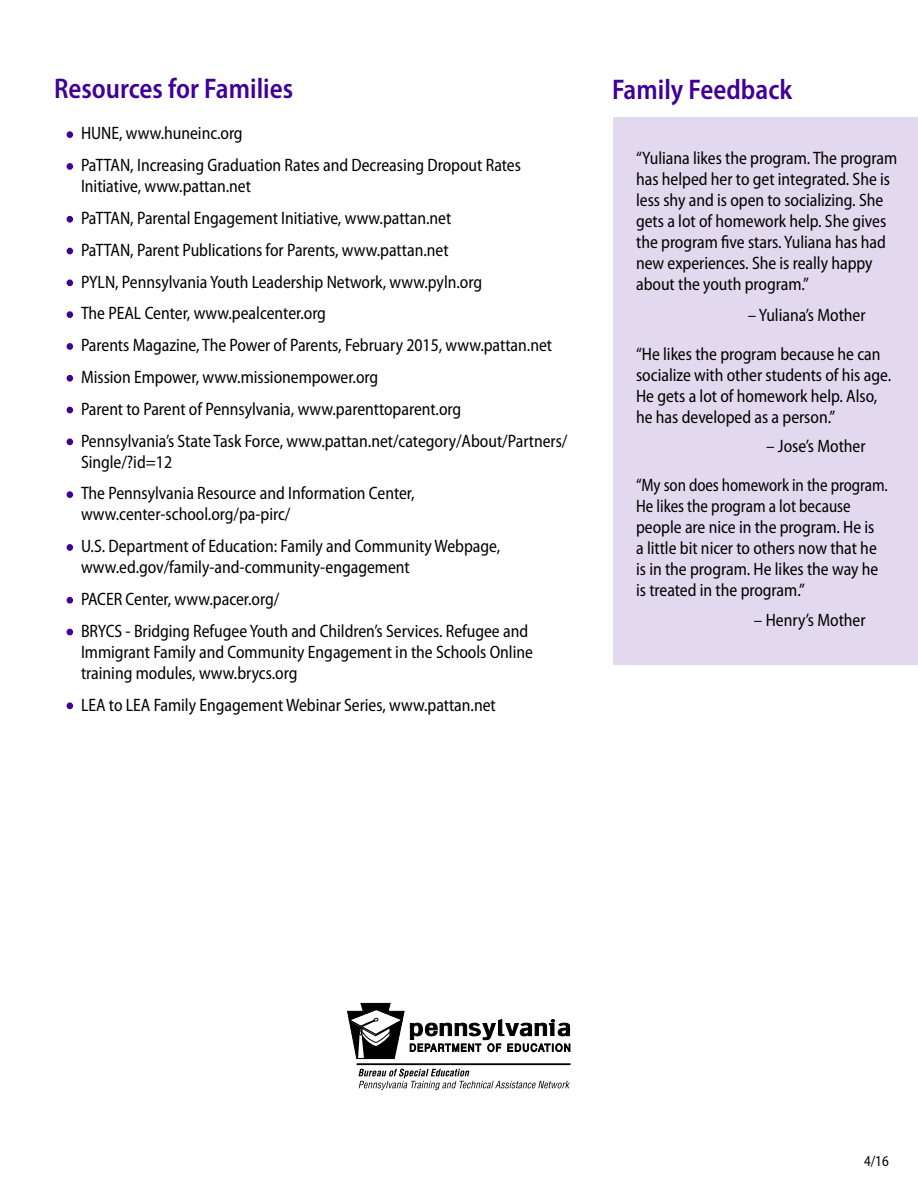
<style>
.page{position:relative;width:918px;height:1188px;background:#fff}
.page>*{position:absolute;margin:0;border:0;box-sizing:border-box;transform-origin:0 0}
.t1{font:600 semi-condensed 28.5px "Myriad Pro";color:#400097;scale:.95 1}
.Bullet_-_Level_1_-_P{font:semi-condensed 18px/21px "Myriad Pro";color:#000;scale:.95 1}
.Text_-_Level_1{font:semi-condensed 18px/21px "Myriad Pro";color:#000;scale:.95 1}
.Text_-_Level_1-2{font:semi-condensed 18px/21px "Myriad Pro";color:#000;scale:.91 1}
.Bullet_-_Level_1_-_P-2{font:semi-condensed 15px "Myriad Pro";color:#000;scale:.95 1}
.s1{color:#400097}
</style>
<div class="page">
<div style="left:67px;top:131px;width:6px;height:7px;border:3px solid #400097;border-radius:50%"></div>
<div style="left:67px;top:163px;width:6px;height:7px;border:3px solid #400097;border-radius:50%"></div>
<div style="left:67px;top:216px;width:6px;height:7px;border:3px solid #400097;border-radius:50%"></div>
<svg style="left:67px;top:248px;width:6px;height:6px"></svg>
<div style="left:67px;top:279px;width:6px;height:7px;border:3px solid #400097;border-radius:50%"></div>
<div style="left:67px;top:311px;width:6px;height:7px;border:3px solid #400097;border-radius:50%"></div>
<div style="left:67px;top:343px;width:6px;height:7px;border:3px solid #400097;border-radius:50%"></div>
<div style="left:67px;top:375px;width:6px;height:7px;border:3px solid #400097;border-radius:50%"></div>
<svg style="left:67px;top:407px;width:6px;height:6px"></svg>
<div style="left:67px;top:438px;width:6px;height:7px;border:3px solid #400097;border-radius:50%"></div>
<div style="left:67px;top:491px;width:6px;height:7px;border:3px solid #400097;border-radius:50%"></div>
<div style="left:67px;top:544px;width:6px;height:7px;border:3px solid #400097;border-radius:50%"></div>
<div style="left:67px;top:597px;width:6px;height:7px;border:3px solid #400097;border-radius:50%"></div>
<svg style="left:67px;top:629px;width:6px;height:6px"></svg>
<div style="left:67px;top:702px;width:6px;height:7px;border:3px solid #400097;border-radius:50%"></div>
<div style="left:613px;top:117px;width:305px;height:547px;background:#e2d9ef"></div>
<svg style="left:347px;top:1003px;width:57px;height:56px"></svg>
<svg style="left:410px;top:1019px;width:160px;height:33px"></svg>
<hr style="left:357px;top:1063px;width:214px;height:2px;background:#000">
<svg style="left:359px;top:1069px;width:211px;height:21px"></svg>
<p class="t1" style="left:54px;top:73px;width:253px">Resources for Families</p>
<p class="Bullet_-_Level_1_-_P" style="left:68px;top:123px;width:186px"><span class="s1">•</span> HUNE, www.huneinc.org</p>
<p class="Bullet_-_Level_1_-_P" style="left:81px;top:155px;width:465px;text-indent:-14px"><span class="s1">•</span> PaTTAN, Increasing Graduation Rates and Decreasing Dropout Rates<br>Initiative, www.pattan.net</p>
<p class="Bullet_-_Level_1_-_P" style="left:68px;top:208px;width:406px"><span class="s1">•</span> PaTTAN, Parental Engagement Initiative, www.pattan.net</p>
<p class="Bullet_-_Level_1_-_P" style="left:68px;top:240px;width:403px"><span class="s1">•</span> PaTTAN, Parent Publications for Parents, www.pattan.net</p>
<p class="Bullet_-_Level_1_-_P" style="left:68px;top:271px;width:438px"><span class="s1">•</span> PYLN, Pennsylvania Youth Leadership Network, www.pyln.org</p>
<p class="Bullet_-_Level_1_-_P" style="left:68px;top:303px;width:274px"><span class="s1">•</span> The PEAL Center, www.pealcenter.org</p>
<p class="Bullet_-_Level_1_-_P" style="left:68px;top:335px;width:512px"><span class="s1">•</span> Parents Magazine, The Power of Parents, February 2015, www.pattan.net</p>
<p class="Bullet_-_Level_1_-_P" style="left:68px;top:367px;width:329px"><span class="s1">•</span> Mission Empower, www.missionempower.org</p>
<p class="Bullet_-_Level_1_-_P" style="left:68px;top:399px;width:416px"><span class="s1">•</span> Parent to Parent of Pennsylvania, www.parenttoparent.org</p>
<p class="Bullet_-_Level_1_-_P" style="left:81px;top:430px;width:514px;text-indent:-14px"><span class="s1">•</span> Pennsylvania’s State Task Force, www.pattan.net/category/About/Partners/<br>Single/?id=12</p>
<p class="Bullet_-_Level_1_-_P" style="left:81px;top:483px;width:353px;text-indent:-14px"><span class="s1">•</span> The Pennsylvania Resource and Information Center, www.center-school.org/pa-pirc/</p>
<p class="Bullet_-_Level_1_-_P" style="left:81px;top:536px;width:443px;text-indent:-14px"><span class="s1">•</span> U.S. Department of Education: Family and Community Webpage, www.ed.gov/family-and-community-engagement</p>
<p class="Bullet_-_Level_1_-_P" style="left:68px;top:589px;width:225px"><span class="s1">•</span> PACER Center, www.pacer.org/</p>
<p class="Bullet_-_Level_1_-_P" style="left:81px;top:621px;width:477px;text-indent:-14px"><span class="s1">•</span> BRYCS - Bridging Refugee Youth and Children’s Services. Refugee and<br>Immigrant Family and Community Engagement in the Schools Online training modules, www.brycs.org</p>
<p class="Bullet_-_Level_1_-_P" style="left:68px;top:694px;width:452px"><span class="s1">•</span> LEA to LEA Family Engagement Webinar Series, www.pattan.net</p>
<p class="t1" style="left:612px;top:73px;width:191px">Family Feedback</p>
<p class="Text_-_Level_1" style="left:636px;top:147px;width:276px">“Yuliana likes the program. The program has helped her to get integrated. She is less shy and is open to socializing. She gets a lot of homework help. She gives the program five stars. Yuliana has had new experiences. She is really happy about the youth program.”</p>
<p class="Text_-_Level_1" style="left:748px;top:305px;width:126px">– Yuliana’s Mother</p>
<p class="Text_-_Level_1" style="left:636px;top:344px;width:270px">“He likes the program because he can socialize with other students of his age.<br>He gets a lot of homework help. Also, he has developed as a person.”</p>
<p class="Text_-_Level_1" style="left:766px;top:436px;width:106px">– Jose’s Mother</p>
<p class="Text_-_Level_1-2" style="left:636px;top:474px;width:278px">“My son does homework in the program.<br>He likes the program a lot because people are nice in the program. He is<br>a little bit nicer to others now that he is in the program. He likes the way he is treated in the program.”</p>
<p class="Text_-_Level_1" style="left:754px;top:610px;width:119px">– Henry’s Mother</p>
<p class="Bullet_-_Level_1_-_P-2" style="left:864px;top:1153px;width:28px">4/16</p>
</div>
